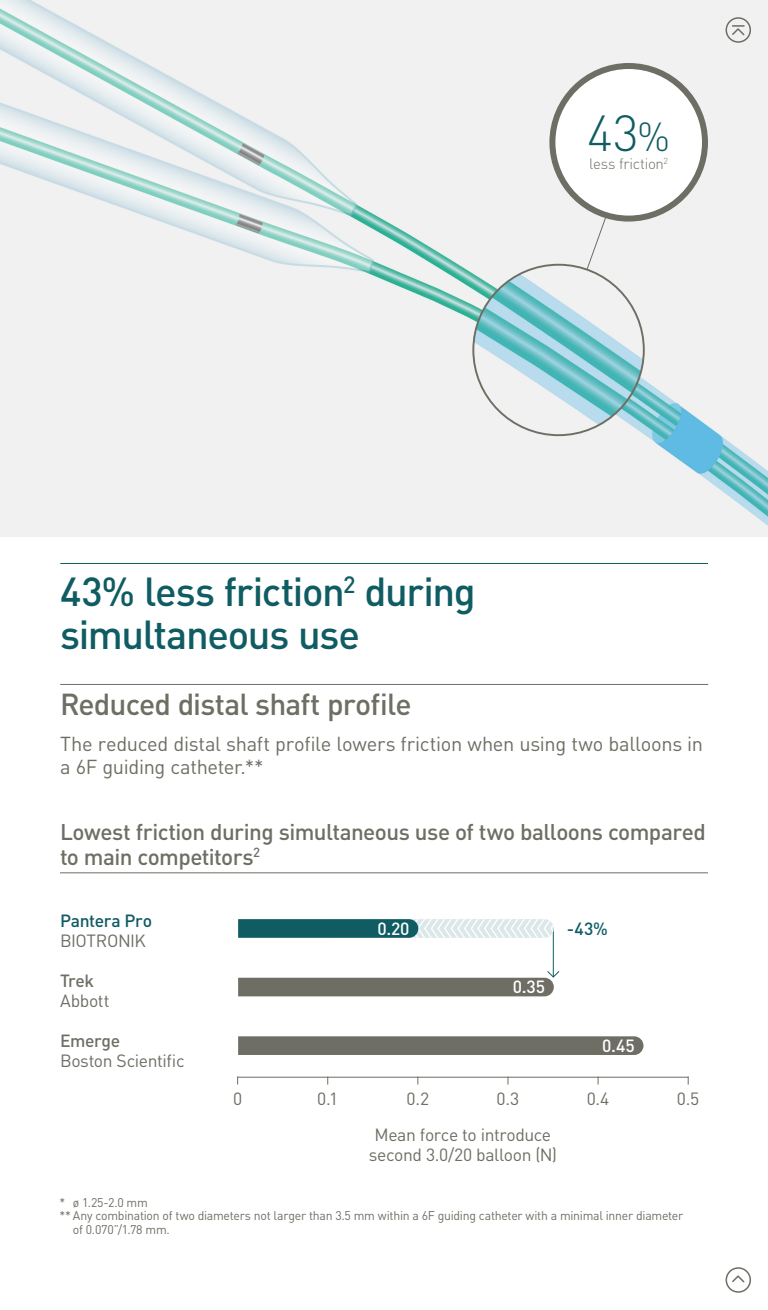
<style>
.page{position:relative;width:768px;height:1310px;background:#fff}
.page>*{position:absolute;margin:0;border:0;box-sizing:border-box;transform-origin:0 0}
.t1{font:300 50px "DIN Pro";color:#0f5c63}
.t2{font:500 40px/42.5px "DIN Pro";letter-spacing:-.035em;color:#0f5c63}
.t3{font:500 30px "DIN Pro";letter-spacing:-.03em;color:#6e6e64}
.t4{font:500 22.5px/25px "DIN Pro";letter-spacing:-.025em;color:#6e6e64}
.t5{font:20px/22.5px "DIN Pro";letter-spacing:-.015em;color:#6e6e64}
.t6{font:17.5px/20px "DIN Pro";letter-spacing:-.025em;color:#6e6e64;text-align:center}
.t7{font:500 17.5px "DIN Pro";letter-spacing:-.02em;color:#0f5c63}
.t8{font:500 17.5px "DIN Pro";color:#fff}
.t9{font:500 17.5px "DIN Pro";letter-spacing:-.02em;color:#6e6e64}
.t10{font:300 15px "DIN Pro";letter-spacing:-.02em;color:#6e6e64}
.t11{font:12.5px "DIN Pro";letter-spacing:-.02em;color:#6e6e64}
.s1{font-size:40px}
</style>
<div class="page">
<img style="left:0;top:0;width:768px;height:536px">
<div style="left:586px;top:206px;width:48px;height:65px;background:#f1f1f1"></div>
<div style="left:552px;top:66px;width:153px;height:153px;background:#fff;border-radius:50%"></div>
<div style="left:549px;top:63px;width:159px;height:159px;border:6px solid #6e6e64;border-radius:50%"></div>
<hr style="left:553px;top:928px;width:1px;height:49px;background:#0f5c63">
<svg style="left:238px;top:919px;width:316px;height:19px;background:#6e9ca0"></svg>
<svg style="left:238px;top:970px;width:322px;height:26px"></svg>
<div style="left:238px;top:1036px;width:406px;height:19px;background:#6e6e64"></div>
<hr style="left:60px;top:563px;width:648px;height:1px;background:#0f5c63">
<hr style="left:237px;top:1077px;width:452px;height:1px;background:#6e6e64">
<hr style="left:60px;top:872px;width:648px;height:1px;background:#6e6e64">
<hr style="left:60px;top:684px;width:648px;height:1px;background:#6e6e64">
<svg style="left:731px;top:25px;width:15px;height:12px"></svg>
<div style="left:726px;top:17px;width:25px;height:26px;border:2px solid #6e6e64;border-radius:50%"></div>
<svg style="left:732px;top:1275px;width:13px;height:8px"></svg>
<div style="left:726px;top:1267px;width:25px;height:26px;border:2px solid #6e6e64;border-radius:50%"></div>
<h1 class="t1" style="left:587px;top:99px;width:85px">43<span class="s1">%</span></h1>
<p class="t10" style="left:589px;top:153px;width:80px">less friction<sup>2</sup></p>
<h2 class="t2" style="left:60px;top:569px;width:417px">43% less friction<sup>2</sup> during simultaneous use</h2>
<h3 class="t3" style="left:60px;top:684px;width:353px">Reduced distal shaft profile</h3>
<h3 class="t5" style="left:60px;top:732px;width:644px">The reduced distal shaft profile lowers friction when using two balloons in a 6F guiding catheter.**</h3>
<h3 class="t4" style="left:60px;top:818px;width:647px">Lowest friction during simultaneous use of two balloons compared to main competitors<sup>2</sup></h3>
<h3 class="t7" style="left:60px;top:909px;width:94px">Pantera Pro</h3>
<h3 class="t6" style="left:60px;top:930px;width:87px">BIOTRONIK</h3>
<h3 class="t9" style="left:60px;top:969px;width:36px">Trek</h3>
<h3 class="t6" style="left:60px;top:990px;width:51px">Abbott</h3>
<h3 class="t9" style="left:60px;top:1029px;width:62px">Emerge</h3>
<h3 class="t6" style="left:60px;top:1050px;width:126px">Boston Scientific</h3>
<h3 class="t8" style="left:377px;top:917px;width:34px">0.20</h3>
<h3 class="t7" style="left:567px;top:917px;width:43px">-43%</h3>
<h3 class="t8" style="left:513px;top:975px;width:34px">0.35</h3>
<h3 class="t8" style="left:602px;top:1034px;width:34px">0.45</h3>
<h3 class="t6" style="left:233px;top:1088px;width:11px">0</h3>
<h3 class="t6" style="left:317px;top:1088px;width:23px">0.1</h3>
<h3 class="t6" style="left:407px;top:1088px;width:24px">0.2</h3>
<h3 class="t6" style="left:497px;top:1088px;width:24px">0.3</h3>
<h3 class="t6" style="left:587px;top:1088px;width:24px">0.4</h3>
<h3 class="t6" style="left:677px;top:1088px;width:24px">0.5</h3>
<h3 class="t6" style="left:369px;top:1124px;width:190px">Mean force to introduce second 3.0/20 balloon (N)</h3>
<p class="t11" style="left:60px;top:1193px;width:90px">* ø 1.25-2.0 mm</p>
<p class="t11" style="left:60px;top:1207px;width:625px">** Any combination of two diameters not larger than 3.5 mm within a 6F guiding catheter with a minimal inner diameter</p>
<p class="t11" style="left:73px;top:1220px;width:98px">of 0.070”/1.78 mm.</p>
</div>
